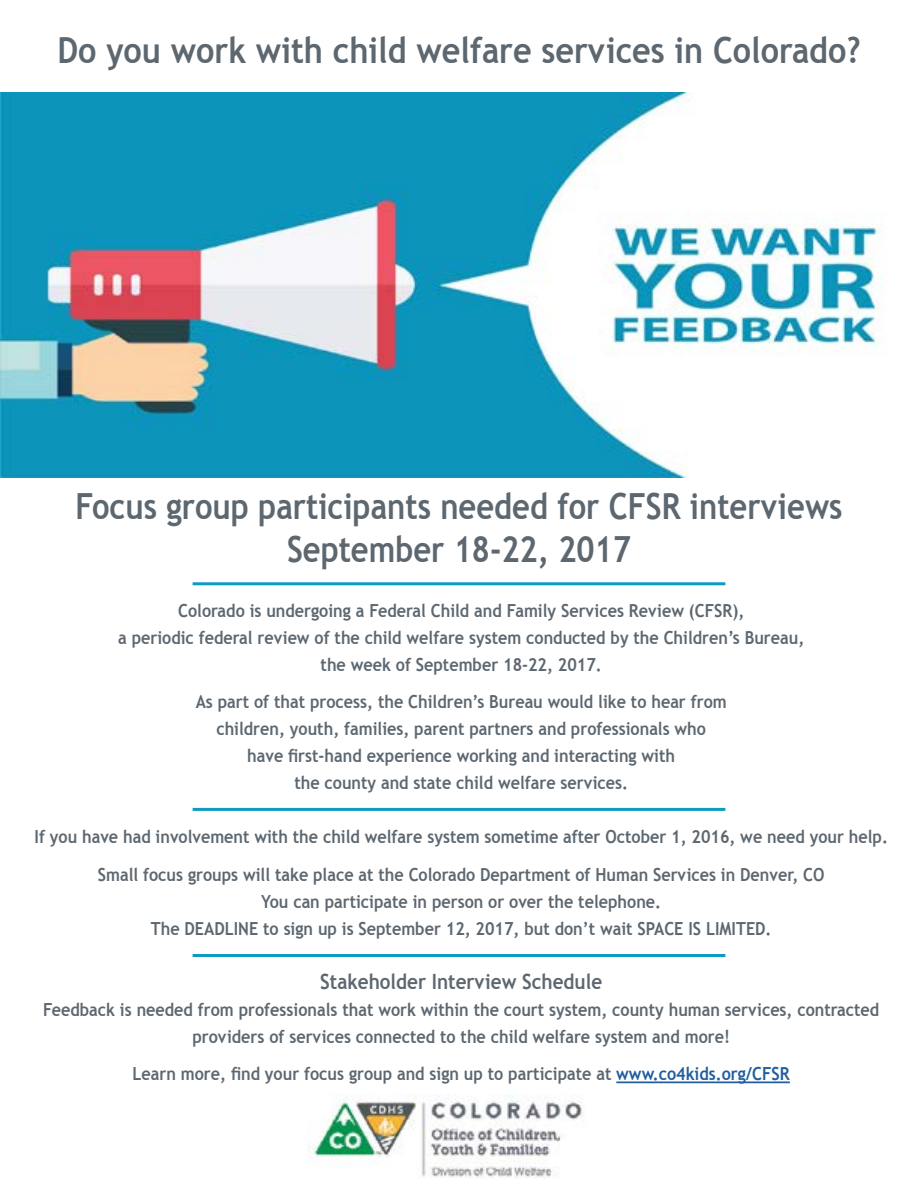
<style>
.page{position:relative;width:918px;height:1188px;background:#fff}
.page>*{position:absolute;margin:0;border:0;box-sizing:border-box;transform-origin:0 0}
.t1{font:700 36px/43.2px "Trebuchet MS";color:#5d6770;text-align:center;scale:.86 1}
.t2{font:700 36px "Trebuchet MS";color:#5d6770;scale:.9 1}
.t3{font:700 21px "Trebuchet MS";color:#5d6770;scale:.9 1}
.t4{font:700 18px/27px "Trebuchet MS";color:#5d6770;text-align:center;scale:.9 1}
.s1{color:#215e9e}
</style>
<div class="page">
<hr style="left:616px;top:1081px;width:174px;height:2px;background:#215e9e">
<img style="left:307px;top:1095px;width:277px;height:83px">
<img style="left:0;top:92px;width:883px;height:386px">
<hr style="left:193px;top:808px;width:532px;height:3px;background:#0e9bc2">
<hr style="left:193px;top:954px;width:532px;height:3px;background:#0e9bc2">
<div style="left:689px;top:452px;width:229px;height:34px;background:#fff"></div>
<hr style="left:193px;top:582px;width:532px;height:3px;background:#0e9bc2">
<h1 class="t2" style="left:57px;top:27px;width:894px">Do you work with child welfare services in Colorado?</h1>
<h1 class="t1" style="left:75px;top:485px;width:894px">Focus group participants needed for CFSR interviews<br>September 18-22, 2017</h1>
<p class="t4" style="left:118px;top:597px;width:764px">Colorado is undergoing a Federal Child and Family Services Review (CFSR),<br>a periodic federal review of the child welfare system conducted by the Children’s Bureau, the week of September 18-22, 2017.</p>
<p class="t4" style="left:196px;top:688px;width:592px">As part of that process, the Children’s Bureau would like to hear from children, youth, families, parent partners and professionals who<br>have first-hand experience working and interacting with<br>the county and state child welfare services.</p>
<p class="t4" style="left:34px;top:818px;width:950px;line-height:37.5px">If you have had involvement with the child welfare system sometime after October 1, 2016, we need your help.<br>Small focus groups will take place at the Colorado Department of Human Services in Denver, CO</p>
<p class="t4" style="left:151px;top:888px;width:691px">You can participate in person or over the telephone.<br>The DEADLINE to sign up is September 12, 2017, but don’t wait SPACE IS LIMITED.</p>
<p class="t3" style="left:320px;top:968px;width:315px">Stakeholder Interview Schedule</p>
<p class="t4" style="left:43px;top:996px;width:931px">Feedback is needed from professionals that work within the court system, county human services, contracted providers of services connected to the child welfare system and more!</p>
<p class="t4" style="left:133px;top:1060px;width:732px">Learn more, find your focus group and sign up to participate at <span class="s1">www.co4kids.org/CFSR</span></p>
</div>
